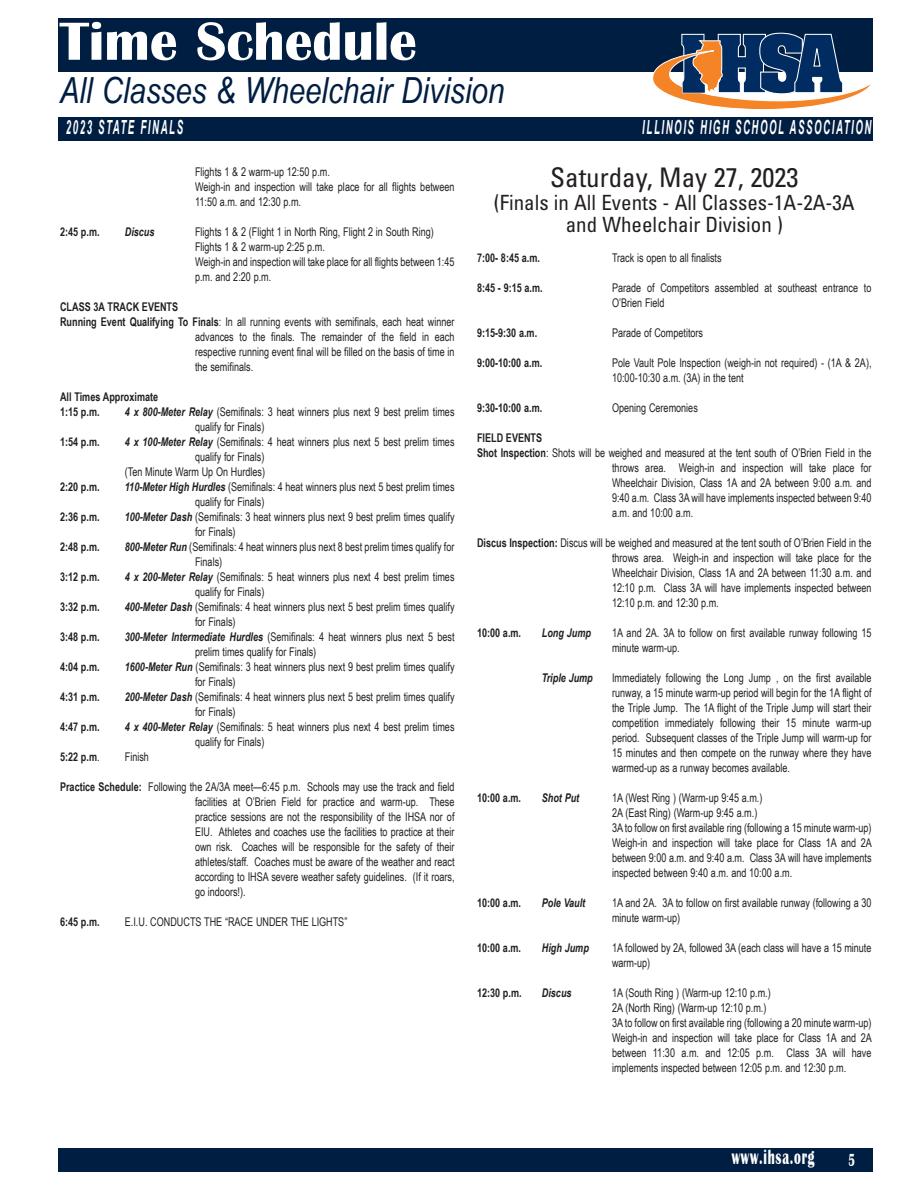
<style>
.page{position:relative;width:918px;height:1188px;background:#fff}
.page>*{position:absolute;margin:0;border:0;box-sizing:border-box;transform-origin:0 0}
.t1{font:700 55.5px "Britannic";color:#fff}
.t2{font:italic 36px "Arial Narrow";color:#001e42}
.t3{font:condensed 27px "Univers";color:#231f20}
.t4{font:condensed 21px/22.5px "Univers";color:#231f20;text-align:center}
.t5{font:700 21px "Britannic";letter-spacing:.06em;color:#fff;scale:.6 1}
.t6{font:italic 700 19.5px "Arial Narrow";letter-spacing:.135em;color:#fff;scale:.6 1}
.t7{font:700 18px "Britannic";color:#fff;scale:.6 1}
.t8{font:12px/15px "Arial Narrow";color:#231f20;scale:.92 1}
.t9{font:700 12px/15px "Arial Narrow";color:#231f20;scale:.92 1}
.t10{font:italic 700 12px "Arial Narrow";color:#231f20;scale:.92 1}
.s1{font-weight:700}
.s2{font-weight:700;font-style:italic}
.s3{font-weight:400}
</style>
<div class="page">
<div style="left:59px;top:1148px;width:814px;height:24px;background:#001e42"></div>
<div style="left:58px;top:18px;width:815px;height:54px;background:#001e42"></div>
<div style="left:58px;top:117px;width:815px;height:23px;background:#001e42"></div>
<svg style="left:652px;top:32px;width:219px;height:78px"></svg>
<h1 class="t1" style="left:60px;top:14px;width:358px">Time Schedule</h1>
<h2 class="t2" style="left:60px;top:70px;width:446px">All Classes &amp; Wheelchair Division</h2>
<h3 class="t6" style="left:66px;top:116px;width:197px">2023 STATE FINALS</h3>
<h3 class="t6" style="left:642px;top:116px;width:383px">ILLINOIS HIGH SCHOOL ASSOCIATION</h3>
<p class="t8" style="left:195px;top:164px;width:284px">Flights 1 &amp; 2 warm-up 12:50 p.m.<br>Weigh-in and inspection will take place for all flights between<br>11:50 a.m. and 12:30 p.m.</p>
<p class="t9" style="left:60px;top:224px;width:44px">2:45 p.m.</p>
<p class="t10" style="left:125px;top:225px;width:34px">Discus</p>
<p class="t8" style="left:195px;top:224px;width:284px">Flights 1 &amp; 2 (Flight 1 in North Ring, Flight 2 in South Ring)<br>Flights 1 &amp; 2 warm-up 2:25 p.m.<br>Weigh-in and inspection will take place for all flights between 1:45 p.m. and 2:20 p.m.</p>
<p class="t9" style="left:60px;top:299px;width:130px">CLASS 3A TRACK EVENTS</p>
<p class="t8" style="left:60px;top:314px;width:430px"><span class="s1">Running Event Qualifying To Finals</span>: In all running events with semifinals, each heat winner</p>
<p class="t8" style="left:195px;top:329px;width:284px">advances to the finals. The remainder of the field in each</p>
<p class="t8" style="left:195px;top:344px;width:284px">respective running event final will be filled on the basis of time in</p>
<p class="t8" style="left:195px;top:359px;width:65px">the semifinals.</p>
<p class="t9" style="left:60px;top:389px;width:108px">All Times Approximate<br>1:15 p.m.</p>
<h3 class="t3" style="left:550px;top:168px;width:250px">Saturday, May 27, 2023</h3>
<h3 class="t4" style="left:494px;top:193px;width:362px">(Finals in All Events - All Classes-1A-2A-3A and Wheelchair Division )</h3>
<p class="t9" style="left:477px;top:250px;width:70px">7:00- 8:45 a.m.</p>
<p class="t8" style="left:612px;top:250px;width:121px">Track is open to all finalists</p>
<p class="t9" style="left:477px;top:280px;width:73px">8:45 - 9:15 a.m.</p>
<p class="t8" style="left:612px;top:280px;width:284px">Parade of Competitors assembled at southeast entrance to<br>O’Brien Field</p>
<p class="t9" style="left:477px;top:325px;width:67px">9:15-9:30 a.m.</p>
<p class="t8" style="left:612px;top:325px;width:100px">Parade of Competitors</p>
<p class="t9" style="left:477px;top:355px;width:72px">9:00-10:00 a.m.</p>
<p class="t8" style="left:612px;top:355px;width:284px">Pole Vault Pole Inspection (weigh-in not required) - (1A &amp; 2A),<br>10:00-10:30 a.m. (3A) in the tent</p>
<p class="t9" style="left:477px;top:400px;width:72px">9:30-10:00 a.m.</p>
<p class="t8" style="left:612px;top:400px;width:95px">Opening Ceremonies</p>
<p class="t9" style="left:477px;top:430px;width:72px">FIELD EVENTS</p>
<p class="t8" style="left:477px;top:445px;width:430px"><span class="s1">Shot Inspection</span>: Shots will be weighed and measured at the tent south of O’Brien Field in the</p>
<p class="t8" style="left:612px;top:460px;width:283px">throws area. Weigh-in and inspection will take place for</p>
<p class="t8" style="left:612px;top:475px;width:284px">Wheelchair Division, Class 1A and 2A between 9:00 a.m. and</p>
<p class="t8" style="left:612px;top:490px;width:284px">9:40 a.m. Class 3A will have implements inspected between 9:40</p>
<p class="t8" style="left:612px;top:505px;width:90px">a.m. and 10:00 a.m.</p>
<p class="t8" style="left:612px;top:535px;width:284px;text-align:justify;text-indent:-135px"><span class="s1">Discus Inspection:</span> Discus will be weighed and measured at the tent south of O’Brien Field in the throws area. Weigh-in and inspection will take place for the Wheelchair Division, Class 1A and 2A between 11:30 a.m. and 12:10 p.m. Class 3A will have implements inspected between 12:10 p.m. and 12:30 p.m.</p>
<p class="t9" style="left:477px;top:625px;width:49px">10:00 a.m.</p>
<p class="t10" style="left:542px;top:626px;width:55px">Long Jump</p>
<p class="t8" style="left:612px;top:625px;width:284px">1A and 2A. 3A to follow on first available runway following 15 minute warm-up.</p>
<p class="t10" style="left:542px;top:671px;width:57px">Triple Jump</p>
<p class="t8" style="left:612px;top:670px;width:284px;text-align:justify">Immediately following the Long Jump , on the first available runway, a 15 minute warm-up period will begin for the 1A flight of the Triple Jump. The 1A flight of the Triple Jump will start their competition immediately following their 15 minute warm-up period. Subsequent classes of the Triple Jump will warm-up for 15 minutes and then compete on the runway where they have warmed-up as a runway becomes available.</p>
<p class="t9" style="left:477px;top:790px;width:49px">10:00 a.m.</p>
<p class="t10" style="left:542px;top:791px;width:42px">Shot Put</p>
<p class="t8" style="left:612px;top:790px;width:284px">1A (West Ring ) (Warm-up 9:45 a.m.)<br>2A (East Ring) (Warm-up 9:45 a.m.)<br>3A to follow on first available ring (following a 15 minute warm-up)<br>Weigh-in and inspection will take place for Class 1A and 2A between 9:00 a.m. and 9:40 a.m. Class 3A will have implements inspected between 9:40 a.m. and 10:00 a.m.</p>
<p class="t9" style="left:477px;top:895px;width:49px">10:00 a.m.</p>
<p class="t10" style="left:542px;top:896px;width:49px">Pole Vault</p>
<p class="t8" style="left:612px;top:895px;width:284px">1A and 2A. 3A to follow on first available runway (following a 30 minute warm-up)</p>
<p class="t9" style="left:477px;top:940px;width:49px">10:00 a.m.</p>
<p class="t10" style="left:542px;top:941px;width:53px">High Jump</p>
<p class="t8" style="left:612px;top:940px;width:284px">1A followed by 2A, followed 3A (each class will have a 15 minute warm-up)</p>
<p class="t9" style="left:477px;top:985px;width:50px">12:30 p.m.</p>
<p class="t10" style="left:542px;top:986px;width:34px">Discus</p>
<p class="t8" style="left:612px;top:985px;width:284px">1A (South Ring ) (Warm-up 12:10 p.m.)<br>2A (North Ring) (Warm-up 12:10 p.m.)<br>3A to follow on first available ring (following a 20 minute warm-up)<br>Weigh-in and inspection will take place for Class 1A and 2A between 11:30 a.m. and 12:05 p.m. Class 3A will have implements inspected between 12:05 p.m. and 12:30 p.m.</p>
<p class="t8" style="left:195px;top:404px;width:284px;text-indent:-70px"><span class="s2">4 x 800-Meter Relay</span> (Semifinals: 3 heat winners plus next 9 best prelim times qualify for Finals)</p>
<p class="t9" style="left:60px;top:434px;width:44px">1:54 p.m.</p>
<p class="t8" style="left:125px;top:434px;width:360px"><span class="s2">4 x 100-Meter Relay</span> (Semifinals: 4 heat winners plus next 5 best prelim times</p>
<p class="t8" style="left:195px;top:449px;width:77px">qualify for Finals)</p>
<p class="t8" style="left:125px;top:464px;width:154px">(Ten Minute Warm Up On Hurdles)</p>
<p class="t9" style="left:60px;top:479px;width:44px">2:20 p.m.</p>
<p class="t8" style="left:195px;top:479px;width:284px;text-indent:-70px"><span class="s2">110-Meter High Hurdles</span> (Semifinals: 4 heat winners plus next 5 best prelim times qualify for Finals)</p>
<p class="t9" style="left:60px;top:509px;width:44px">2:36 p.m.</p>
<p class="t8" style="left:195px;top:509px;width:284px;text-indent:-70px"><span class="s2">100-Meter Dash</span> (Semifinals: 3 heat winners plus next 9 best prelim times qualify for Finals)</p>
<p class="t9" style="left:60px;top:539px;width:44px">2:48 p.m.</p>
<p class="t8" style="left:195px;top:539px;width:284px;text-indent:-70px"><span class="s2">800-Meter Run</span> (Semifinals: 4 heat winners plus next 8 best prelim times qualify for<br>Finals)</p>
<p class="t9" style="left:60px;top:569px;width:44px">3:12 p.m.</p>
<p class="t8" style="left:195px;top:569px;width:284px;text-indent:-70px"><span class="s2">4 x 200-Meter Relay</span> (Semifinals: 5 heat winners plus next 4 best prelim times qualify for Finals)</p>
<p class="t9" style="left:60px;top:599px;width:44px">3:32 p.m.</p>
<p class="t8" style="left:195px;top:599px;width:284px;text-indent:-70px"><span class="s2">400-Meter Dash</span> (Semifinals: 4 heat winners plus next 5 best prelim times qualify for Finals)</p>
<p class="t9" style="left:60px;top:629px;width:44px">3:48 p.m.</p>
<p class="t8" style="left:195px;top:629px;width:284px;text-indent:-70px"><span class="s2">300-Meter Intermediate Hurdles</span> (Semifinals: 4 heat winners plus next 5 best prelim times qualify for Finals)</p>
<p class="t9" style="left:60px;top:659px;width:44px">4:04 p.m.</p>
<p class="t8" style="left:195px;top:659px;width:284px;text-indent:-70px"><span class="s2">1600-Meter Run</span> (Semifinals: 3 heat winners plus next 9 best prelim times qualify for Finals)</p>
<p class="t9" style="left:60px;top:689px;width:44px">4:31 p.m.</p>
<p class="t8" style="left:195px;top:689px;width:284px;text-indent:-70px"><span class="s2">200-Meter Dash</span> (Semifinals: 4 heat winners plus next 5 best prelim times qualify for Finals)</p>
<p class="t9" style="left:60px;top:719px;width:44px">4:47 p.m.</p>
<p class="t8" style="left:195px;top:719px;width:284px;text-indent:-70px"><span class="s2">4 x 400-Meter Relay</span> (Semifinals: 5 heat winners plus next 4 best prelim times qualify for Finals)</p>
<p class="t9" style="left:60px;top:749px;width:44px">5:22 p.m<span class="s3">.</span></p>
<p class="t8" style="left:125px;top:749px;width:28px">Finish</p>
<p class="t8" style="left:195px;top:779px;width:284px;text-align:justify;text-indent:-135px"><span class="s1">Practice Schedule:</span> Following the 2A/3A meet—6:45 p.m. Schools may use the track and field facilities at O’Brien Field for practice and warm-up. These practice sessions are not the responsibility of the IHSA nor of EIU. Athletes and coaches use the facilities to practice at their own risk. Coaches will be responsible for the safety of their athletes/staff. Coaches must be aware of the weather and react according to IHSA severe weather safety guidelines. (If it roars, go indoors!).</p>
<p class="t9" style="left:60px;top:914px;width:44px">6:45 p.m.</p>
<p class="t8" style="left:125px;top:914px;width:243px">E.I.U. CONDUCTS THE “RACE UNDER THE LIGHTS”</p>
<h3 class="t5" style="left:732px;top:1147px;width:140px">www.ihsa.org</h3>
<h3 class="t7" style="left:849px;top:1151px;width:13px">5</h3>
</div>
